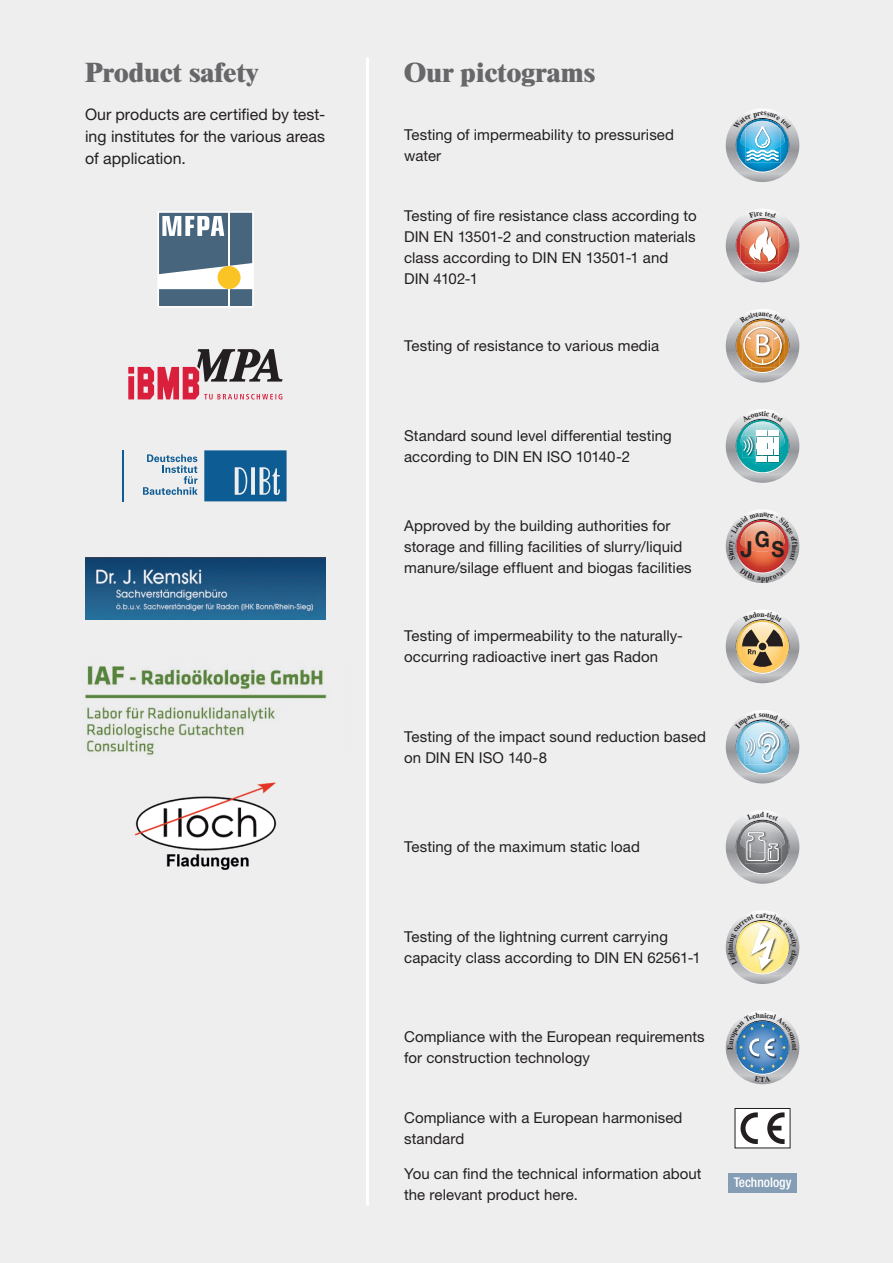
<style>
.page{position:relative;width:893px;height:1263px;background:#eeeeef}
.page>*{position:absolute;margin:0;border:0;box-sizing:border-box;transform-origin:0 0}
.t1{font:800 27px "Times LT Pro";color:#67676a}
.t2{font:700 22.05px "Helvetica Neue LT Pro";color:#231f20;scale:.9 1}
.t3{font:700 22.05px "Helvetica Neue LT Pro";color:#231f20}
.t4{font:15.9px/21.9px "Helvetica Neue LT Pro";color:#231f20;text-align:justify}
.t5{font:15px/21px "Helvetica Neue LT Pro";letter-spacing:.005em;color:#231f20}
.t6{font:500 condensed 13.35px "Helvetica Neue LT Pro";color:#fff}
</style>
<div class="page">
<svg style="left:204px;top:450px;width:83px;height:51px"></svg>
<svg style="left:143px;top:454px;width:55px;height:41px"></svg>
<hr style="left:122px;top:450px;width:2px;height:51px;background:#0d5c93">
<img style="left:134px;top:782px;width:143px;height:88px">
<div style="left:158px;top:212px;width:95px;height:95px;background:#47657d"></div>
<hr style="left:228px;top:212px;width:2px;height:95px;background:#fff">
<svg style="left:160px;top:263px;width:91px;height:26px"></svg>
<svg style="left:162px;top:216px;width:62px;height:20px"></svg>
<div style="left:218px;top:266px;width:23px;height:23px;background:#fac425;border-radius:50%"></div>
<div style="left:157px;top:211px;width:97px;height:97px;border:2px solid #fff"></div>
<svg style="left:128px;top:349px;width:155px;height:50px"></svg>
<img style="left:85px;top:558px;width:240px;height:62px">
<img style="left:85px;top:666px;width:242px;height:89px">
<hr style="left:366px;top:57px;width:3px;height:1148px;background:#fff">
<div style="left:735px;top:1108px;width:55px;height:40px;background:#fff"></div>
<svg style="left:740px;top:1112px;width:18px;height:32px"></svg>
<svg style="left:767px;top:1112px;width:18px;height:32px"></svg>
<div style="left:735px;top:1108px;width:55px;height:40px;border:1px solid #231f20"></div>
<div style="left:728px;top:1173px;width:69px;height:19px;background:#859eb5"></div>
<svg style="left:726px;top:309px;width:73px;height:74px"></svg>
<svg style="left:726px;top:409px;width:73px;height:74px"></svg>
<svg style="left:726px;top:610px;width:73px;height:73px"></svg>
<svg style="left:726px;top:710px;width:73px;height:73px"></svg>
<svg style="left:726px;top:911px;width:73px;height:73px"></svg>
<svg style="left:726px;top:1011px;width:73px;height:73px"></svg>
<svg style="left:726px;top:109px;width:73px;height:73px"></svg>
<svg style="left:726px;top:209px;width:73px;height:73px"></svg>
<svg style="left:726px;top:810px;width:73px;height:74px"></svg>
<svg style="left:726px;top:510px;width:73px;height:73px"></svg>
<h1 class="t1" style="left:85px;top:56px;width:175px">Product safety</h1>
<p class="t4" style="left:85px;top:103px;width:242px">Our products are certified by test&shy;ing institutes for the various areas of application.</p>
<h1 class="t1" style="left:404px;top:56px;width:193px">Our pictograms</h1>
<p class="t5" style="left:404px;top:124px;width:271px">Testing of impermeability to pressurised water</p>
<p class="t5" style="left:404px;top:205px;width:294px">Testing of fire resistance class according to DIN EN 13501-2 and construction materials class according to DIN EN 13501-1 and DIN 4102-1</p>
<p class="t5" style="left:404px;top:335px;width:257px">Testing of resistance to various media</p>
<p class="t5" style="left:404px;top:425px;width:269px">Standard sound level differential testing according to DIN EN ISO 10140-2</p>
<p class="t5" style="left:404px;top:514px;width:289px">Approved by the building authorities for storage and filling facilities of slurry/liquid manure/silage effluent and biogas facilities</p>
<p class="t5" style="left:404px;top:625px;width:280px">Testing of impermeability to the naturally&shy;occurring radioactive inert gas Radon</p>
<p class="t5" style="left:404px;top:725px;width:303px">Testing of the impact sound reduction based on DIN EN ISO 140-8</p>
<h2 class="t2" style="left:755px;top:526px;width:18px">G</h2>
<h2 class="t2" style="left:772px;top:536px;width:16px">S</h2>
<h2 class="t3" style="left:741px;top:536px;width:14px">J</h2>
<p class="t5" style="left:404px;top:836px;width:237px">Testing of the maximum static load</p>
<p class="t5" style="left:404px;top:926px;width:298px">Testing of the lightning current carrying capacity class according to DIN EN 62561-1</p>
<p class="t5" style="left:404px;top:1026px;width:302px">Compliance with the European requirements for construction technology</p>
<p class="t5" style="left:404px;top:1107px;width:280px">Compliance with a European harmonised standard</p>
<p class="t5" style="left:404px;top:1163px;width:299px">You can find the technical information about the relevant product here.</p>
<p class="t6" style="left:734px;top:1175px;width:59px">Technology</p>
</div>
